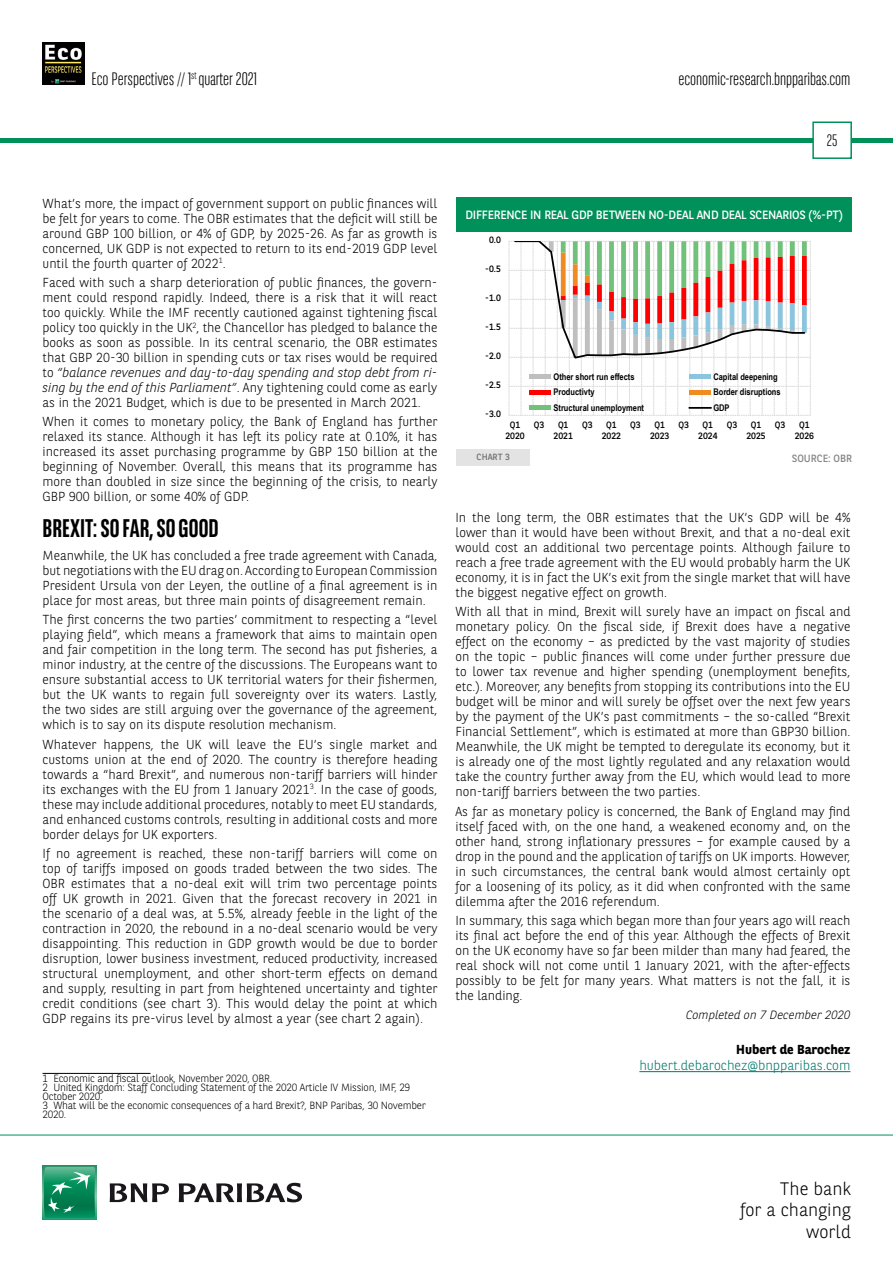
<style>
.page{position:relative;width:893px;height:1263px;background:#fff}
.page>*{position:absolute;margin:0;border:0;box-sizing:border-box;transform-origin:0 0}
.t1{font:700 25.5px "BNPP Sans Condensed";color:#000}
.t2{font:300 18px "BNPP Sans Condensed";color:#000}
.t3{font:300 18px/21.6px "BNPP Sans";color:#000;text-align:right}
.t4{font:300 16.5px "BNPP Sans Condensed";color:#000}
.t5{font:300 13.5px "BNPP Sans";color:#00796c}
.t6{font:300 13.05px/15px "BNPP Sans";color:#000;text-align:justify}
.t7{font:700 13.05px "BNPP Sans";color:#000}
.t8{font:12px "BNPP Sans";letter-spacing:-.02em;color:#fff}
.t9{font:italic 300 12px "BNPP Sans";color:#000}
.t10{font:300 10.5px/9px "BNPP Sans";letter-spacing:-.02em;color:#000}
.t11{font:10.5px "BNPP Sans";color:#878787}
.t12{font:700 9.15px "Arial Narrow";letter-spacing:-.005em;color:#000}
.t13{font:9.15px/10.9px "BNPP Sans";letter-spacing:-.01em;color:#000;text-align:center}
.t14{font:9px "BNPP Sans";color:#706f6f}
.s1{font-style:italic}
</style>
<div class="page">
<hr style="left:1px;top:138px;width:892px;height:4px;background:#00915b">
<svg style="left:812px;top:121px;width:41px;height:38px"></svg>
<img style="left:43px;top:43px;width:42px;height:42px">
<svg style="left:43px;top:1166px;width:53px;height:53px"></svg>
<svg style="left:44px;top:1167px;width:51px;height:51px;background:#26996e"></svg>
<svg style="left:110px;top:1183px;width:59px;height:19px"></svg>
<svg style="left:179px;top:1183px;width:123px;height:19px"></svg>
<hr style="left:0;top:1135px;width:893px;height:1px;background:#00915b">
<hr style="left:43px;top:1073px;width:108px;height:1px;background:#000">
<hr style="left:639px;top:1071px;width:211px;height:1px;background:#00796c">
<svg style="left:509px;top:241px;width:302px;height:175px"></svg>
<hr style="left:529px;top:375px;width:22px;height:4px;background:#bfbfbf">
<hr style="left:689px;top:375px;width:22px;height:4px;background:#8bc4dd">
<div style="left:529px;top:390px;width:22px;height:5px;background:#f00"></div>
<div style="left:689px;top:390px;width:22px;height:5px;background:#f08b21"></div>
<div style="left:529px;top:405px;width:22px;height:5px;background:#70c27a"></div>
<hr style="left:689px;top:407px;width:22px;height:2px;background:#000">
<div style="left:456px;top:198px;width:396px;height:34px;background:#00915b"></div>
<div style="left:456px;top:449px;width:74px;height:16px;background:#e3e3e3"></div>
<h2 class="t2" style="left:91px;top:67px;width:167px">Eco Perspectives // 1<sup>st</sup> quarter 2021</h2>
<h2 class="t2" style="left:678px;top:67px;width:174px">economic-research.bnpparibas.com</h2>
<p class="t4" style="left:827px;top:130px;width:12px">25</p>
<p class="t6" style="left:43px;top:195px;width:396px">What’s more, the impact of government support on public finances will be felt for years to come. The OBR estimates that the deficit will still be around GBP 100 billion, or 4% of GDP, by 2025-26. As far as growth is concerned, UK GDP is not expected to return to its end-2019 GDP level until the fourth quarter of 2022<sup>1</sup>.</p>
<p class="t6" style="left:43px;top:274px;width:396px">Faced with such a sharp deterioration of public finances, the govern&shy;ment could respond rapidly. Indeed, there is a risk that it will react too quickly. While the IMF recently cautioned against tightening fiscal policy too quickly in the UK<sup>2</sup>, the Chancellor has pledged to balance the books as soon as possible. In its central scenario, the OBR estimates that GBP 20-30 billion in spending cuts or tax rises would be required to <span class="s1">“balance revenues and day-to-day spending and stop debt from ri&shy;sing by the end of this Parliament”</span>. Any tightening could come as early as in the 2021 Budget, which is due to be presented in March 2021.</p>
<p class="t6" style="left:43px;top:413px;width:396px">When it comes to monetary policy, the Bank of England has further relaxed its stance. Although it has left its policy rate at 0.10%, it has increased its asset purchasing programme by GBP 150 billion at the beginning of November. Overall, this means that its programme has more than doubled in size since the beginning of the crisis, to nearly GBP 900 billion, or some 40% of GDP.</p>
<h1 class="t1" style="left:43px;top:513px;width:177px">BREXIT: SO FAR, SO GOOD</h1>
<p class="t6" style="left:43px;top:547px;width:396px">Meanwhile, the UK has concluded a free trade agreement with Canada, but negotiations with the EU drag on. According to European Commission President Ursula von der Leyen, the outline of a final agreement is in place for most areas, but three main points of disagreement remain.</p>
<p class="t6" style="left:43px;top:612px;width:396px">The first concerns the two parties’ commitment to respecting a “level playing field”, which means a framework that aims to maintain open and fair competition in the long term. The second has put fisheries, a minor industry, at the centre of the discussions. The Europeans want to ensure substantial access to UK territorial waters for their fishermen, but the UK wants to regain full sovereignty over its waters. Lastly, the two sides are still arguing over the governance of the agreement, which is to say on its dispute resolution mechanism.</p>
<p class="t6" style="left:43px;top:736px;width:396px">Whatever happens, the UK will leave the EU’s single market and customs union at the end of 2020. The country is therefore heading towards a “hard Brexit”, and numerous non-tariff barriers will hinder its exchanges with the EU from 1 January 2021<sup>3</sup>. In the case of goods, these may include additional procedures, notably to meet EU standards, and enhanced customs controls, resulting in additional costs and more border delays for UK exporters.</p>
<p class="t6" style="left:43px;top:845px;width:396px">If no agreement is reached, these non-tariff barriers will come on top of tariffs imposed on goods traded between the two sides. The OBR estimates that a no-deal exit will trim two percentage points off UK growth in 2021. Given that the forecast recovery in 2021 in the scenario of a deal was, at 5.5%, already feeble in the light of the contraction in 2020, the rebound in a no-deal scenario would be very disappointing. This reduction in GDP growth would be due to border disruption, lower business investment, reduced productivity, increased structural unemployment, and other short-term effects on demand and supply, resulting in part from heightened uncertainty and tighter credit conditions (see chart 3). This would delay the point at which GDP regains its pre-virus level by almost a year (see chart 2 again).</p>
<p class="t10" style="left:43px;top:1074px;width:385px">1 Economic and fiscal outlook, November 2020, OBR.<br>2 United Kingdom: Staff Concluding Statement of the 2020 Article IV Mission, IMF, 29<br>October 2020.<br>3 What will be the economic consequences of a hard Brexit?, BNP Paribas, 30 November 2020.</p>
<p class="t8" style="left:465px;top:207px;width:379px">DIFFERENCE IN REAL GDP BETWEEN NO-DEAL AND DEAL SCENARIOS (%-PT)</p>
<p class="t13" style="left:489px;top:234px;width:13px">0.0</p>
<p class="t13" style="left:485px;top:263px;width:17px">-0.5</p>
<p class="t13" style="left:485px;top:292px;width:17px">-1.0</p>
<p class="t13" style="left:485px;top:321px;width:17px">-1.5</p>
<p class="t13" style="left:485px;top:350px;width:17px">-2.0</p>
<p class="t13" style="left:485px;top:379px;width:17px">-2.5</p>
<p class="t13" style="left:485px;top:408px;width:17px">-3.0</p>
<p class="t12" style="left:553px;top:370px;width:83px">Other short run effects</p>
<p class="t12" style="left:713px;top:370px;width:66px">Capital deepening</p>
<p class="t12" style="left:553px;top:385px;width:43px">Productivty</p>
<p class="t12" style="left:713px;top:385px;width:69px">Border disruptions</p>
<p class="t12" style="left:553px;top:401px;width:92px">Structural unemployment</p>
<p class="t12" style="left:713px;top:401px;width:18px">GDP</p>
<p class="t13" style="left:505px;top:419px;width:21px">Q1<br>2020</p>
<p class="t13" style="left:534px;top:419px;width:12px">Q3</p>
<p class="t13" style="left:554px;top:419px;width:21px">Q1<br>2021</p>
<p class="t13" style="left:582px;top:419px;width:12px">Q3</p>
<p class="t13" style="left:602px;top:419px;width:21px">Q1<br>2022</p>
<p class="t13" style="left:630px;top:419px;width:12px">Q3</p>
<p class="t13" style="left:650px;top:419px;width:21px">Q1<br>2023</p>
<p class="t13" style="left:678px;top:419px;width:12px">Q3</p>
<p class="t13" style="left:698px;top:419px;width:21px">Q1<br>2024</p>
<p class="t13" style="left:727px;top:419px;width:12px">Q3</p>
<p class="t13" style="left:746px;top:419px;width:21px">Q1<br>2025</p>
<p class="t13" style="left:775px;top:419px;width:12px">Q3</p>
<p class="t13" style="left:795px;top:419px;width:21px">Q1<br>2026</p>
<p class="t14" style="left:477px;top:451px;width:35px">CHART 3</p>
<p class="t11" style="left:792px;top:451px;width:62px">SOURCE: OBR</p>
<p class="t6" style="left:455px;top:509px;width:396px">In the long term, the OBR estimates that the UK’s GDP will be 4% lower than it would have been without Brexit, and that a no-deal exit would cost an additional two percentage points. Although failure to reach a free trade agreement with the EU would probably harm the UK economy, it is in fact the UK’s exit from the single market that will have the biggest negative effect on growth.</p>
<p class="t6" style="left:455px;top:604px;width:397px">With all that in mind, Brexit will surely have an impact on fiscal and monetary policy. On the fiscal side, if Brexit does have a negative effect on the economy – as predicted by the vast majority of studies on the topic – public finances will come under further pressure due to lower tax revenue and higher spending (unemployment benefits, etc.). Moreover, any benefits from stopping its contributions into the EU budget will be minor and will surely be offset over the next few years by the payment of the UK’s past commitments – the so-called “Brexit Financial Settlement”, which is estimated at more than GBP30 billion.<br>Meanwhile, the UK might be tempted to deregulate its economy, but it is already one of the most lightly regulated and any relaxation would take the country further away from the EU, which would lead to more non-tariff barriers between the two parties.</p>
<p class="t6" style="left:455px;top:803px;width:396px">As far as monetary policy is concerned, the Bank of England may find itself faced with, on the one hand, a weakened economy and, on the other hand, strong inflationary pressures – for example caused by a drop in the pound and the application of tariffs on UK imports. However, in such circumstances, the central bank would almost certainly opt for a loosening of its policy, as it did when confronted with the same dilemma after the 2016 referendum.</p>
<p class="t6" style="left:455px;top:912px;width:396px">In summary, this saga which began more than four years ago will reach its final act before the end of this year. Although the effects of Brexit on the UK economy have so far been milder than many had feared, the real shock will not come until 1 January 2021, with the after-effects possibly to be felt for many years. What matters is not the fall, it is the landing.</p>
<p class="t9" style="left:686px;top:1007px;width:166px">Completed on 7 December 2020</p>
<p class="t7" style="left:736px;top:1041px;width:116px">Hubert de Barochez</p>
<p class="t5" style="left:639px;top:1056px;width:213px">hubert.debarochez@bnpparibas.com</p>
<h2 class="t3" style="left:740px;top:1177px;width:112px">The bank<br>for a changing world</h2>
</div>
